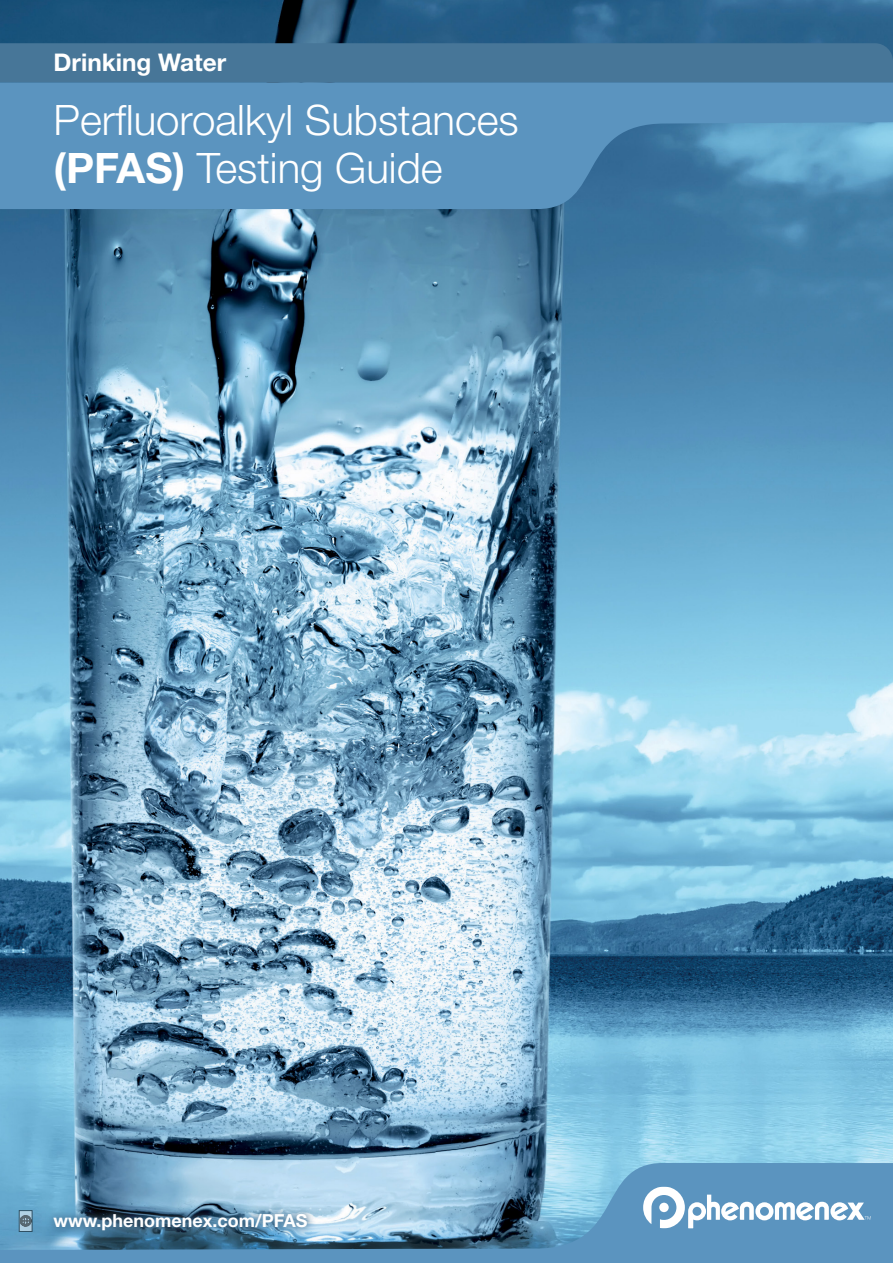
<style>
.page{position:relative;width:893px;height:1263px;background:#fff}
.page>*{position:absolute;margin:0;border:0;box-sizing:border-box;transform-origin:0 0}
.t1{font:300 42px/48px "Helvetica Neue LT Pro";color:#fff}
.t2{font:700 24.3px "Helvetica Neue LT Pro";color:#fff}
.t3{font:700 18px "Helvetica Neue LT Pro";color:#fff}
.s1{font-weight:700}
</style>
<div class="page">
<img style="left:0;top:0;width:893px;height:1163px">
<svg style="left:0;top:1163px;width:893px;height:100px;background:#6fa0c0"></svg>
<svg style="left:643px;top:1186px;width:228px;height:42px"></svg>
<svg style="left:0;top:82px;width:893px;height:127px;background:#5791bc"></svg>
<div style="left:0;top:43px;width:893px;height:39px;background:#477698"></div>
<p class="t2" style="left:54px;top:47px;width:174px">Drinking Water</p>
<p class="t1" style="left:54px;top:95px;width:467px">Perfluoroalkyl Substances <span class="s1">(PFAS)</span> Testing Guide</p>
<p class="t3" style="left:54px;top:1209px;width:255px">www.phenomenex.com/PFAS</p>
</div>
